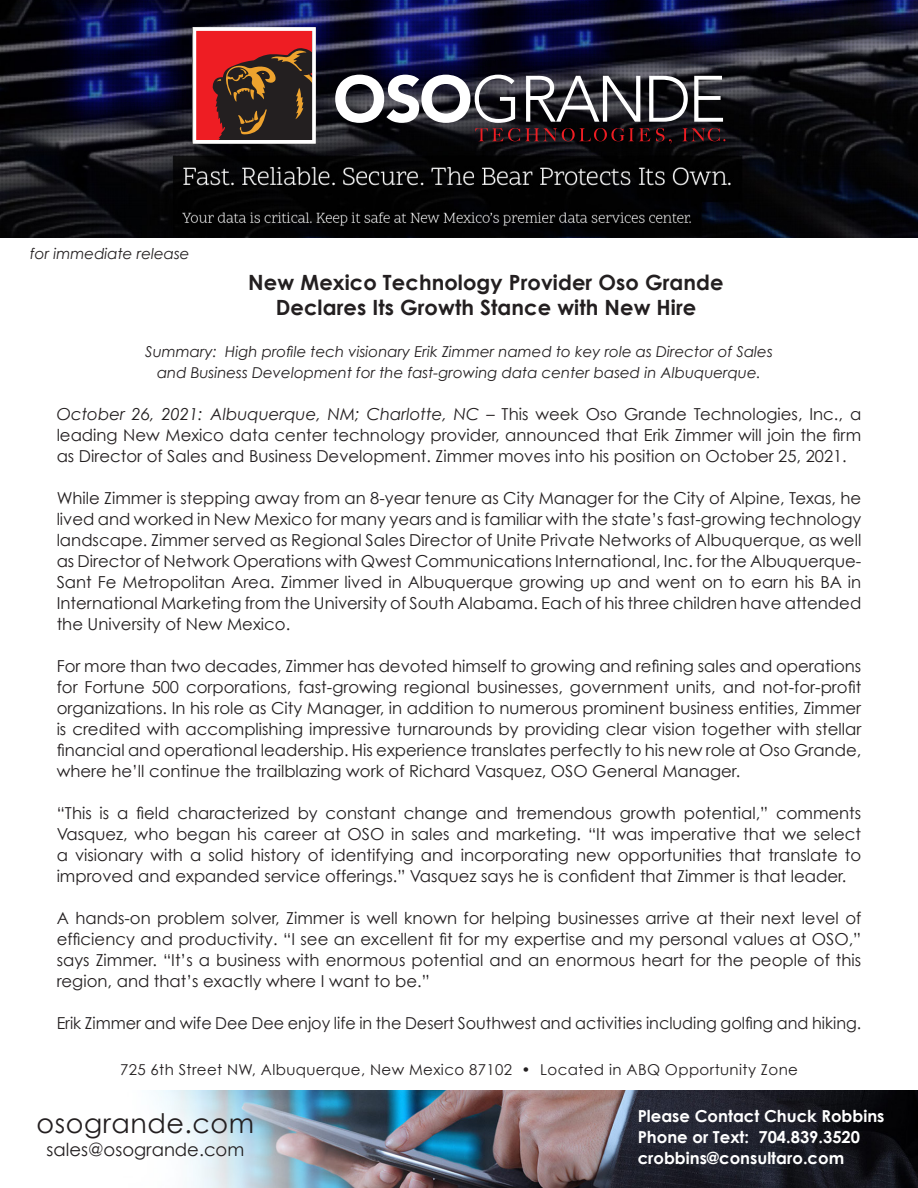
<style>
.page{position:relative;width:918px;height:1188px;background:#fff}
.page>*{position:absolute;margin:0;border:0;box-sizing:border-box;transform-origin:0 0}
.t1{font:27px "Century Gothic";letter-spacing:.02em;color:#231f20}
.t2{font:700 21px "Century Gothic";letter-spacing:.005em;color:#231f20}
.t3{font:18px "Century Gothic";color:#231f20}
.t4{font:16.5px/21px "Century Gothic";color:#231f20;text-align:justify}
.t5{font:700 16.5px "Century Gothic";color:#fff}
.t6{font:italic 15px "Century Gothic";color:#231f20}
.t7{font:15px "Century Gothic";letter-spacing:.025em;color:#231f20}
.s1{font-style:italic}
</style>
<div class="page">
<img style="left:0;top:0;width:918px;height:238px">
<svg style="left:335px;top:75px;width:390px;height:69px"></svg>
<svg style="left:193px;top:27px;width:123px;height:117px"></svg>
<img style="left:155px;top:1091px;width:763px;height:97px">
<p class="t6" style="left:30px;top:244px;width:161px">for immediate release</p>
<p class="t2" style="left:248px;top:269px;width:477px">New Mexico Technology Provider Oso Grande</p>
<p class="t2" style="left:276px;top:295px;width:422px">Declares Its Growth Stance with New Hire</p>
<p class="t6" style="left:145px;top:343px;width:629px">Summary: High profile tech visionary Erik Zimmer named to key role as Director of Sales</p>
<p class="t6" style="left:157px;top:364px;width:606px">and Business Development for the fast-growing data center based in Albuquerque.</p>
<p class="t4" style="left:57px;top:404px;width:806px"><span class="s1">October 26, 2021: Albuquerque, NM; Charlotte, NC –</span> This week Oso Grande Technologies, Inc., a leading New Mexico data center technology provider, announced that Erik Zimmer will join the firm as Director of Sales and Business Development. Zimmer moves into his position on October 25, 2021.</p>
<p class="t4" style="left:57px;top:488px;width:806px">While Zimmer is stepping away from an 8-year tenure as City Manager for the City of Alpine, Texas, he lived and worked in New Mexico for many years and is familiar with the state’s fast-growing technology landscape. Zimmer served as Regional Sales Director of Unite Private Networks of Albuquerque, as well as Director of Network Operations with Qwest Communications International, Inc. for the Albuquerque-Sant Fe Metropolitan Area. Zimmer lived in Albuquerque growing up and went on to earn his BA in International Marketing from the University of South Alabama. Each of his three children have attended the University of New Mexico.</p>
<p class="t4" style="left:57px;top:656px;width:806px">For more than two decades, Zimmer has devoted himself to growing and refining sales and operations for Fortune 500 corporations, fast-growing regional businesses, government units, and not-for-profit organizations. In his role as City Manager, in addition to numerous prominent business entities, Zimmer is credited with accomplishing impressive turnarounds by providing clear vision together with stellar financial and operational leadership. His experience translates perfectly to his new role at Oso Grande, where he’ll continue the trailblazing work of Richard Vasquez, OSO General Manager.</p>
<p class="t4" style="left:57px;top:803px;width:806px">“This is a field characterized by constant change and tremendous growth potential,” comments Vasquez, who began his career at OSO in sales and marketing. “It was imperative that we select a visionary with a solid history of identifying and incorporating new opportunities that translate to improved and expanded service offerings.” Vasquez says he is confident that Zimmer is that leader.</p>
<p class="t4" style="left:57px;top:908px;width:806px">A hands-on problem solver, Zimmer is well known for helping businesses arrive at their next level of efficiency and productivity. “I see an excellent fit for my expertise and my personal values at OSO,” says Zimmer. “It’s a business with enormous potential and an enormous heart for the people of this region, and that’s exactly where I want to be.”</p>
<p class="t4" style="left:57px;top:1013px;width:806px">Erik Zimmer and wife Dee Dee enjoy life in the Desert Southwest and activities including golfing and hiking.</p>
<p class="t7" style="left:120px;top:1061px;width:679px">725 6th Street NW, Albuquerque, New Mexico 87102 • Located in ABQ Opportunity Zone</p>
<p class="t1" style="left:37px;top:1107px;width:219px">osogrande.com</p>
<p class="t5" style="left:638px;top:1105px;width:248px">Please Contact Chuck Robbins</p>
<p class="t5" style="left:638px;top:1126px;width:224px">Phone or Text: 704.839.3520</p>
<p class="t5" style="left:638px;top:1147px;width:208px">crobbins@consultaro.com</p>
<p class="t3" style="left:46px;top:1139px;width:199px">sales@osogrande.com</p>
</div>
